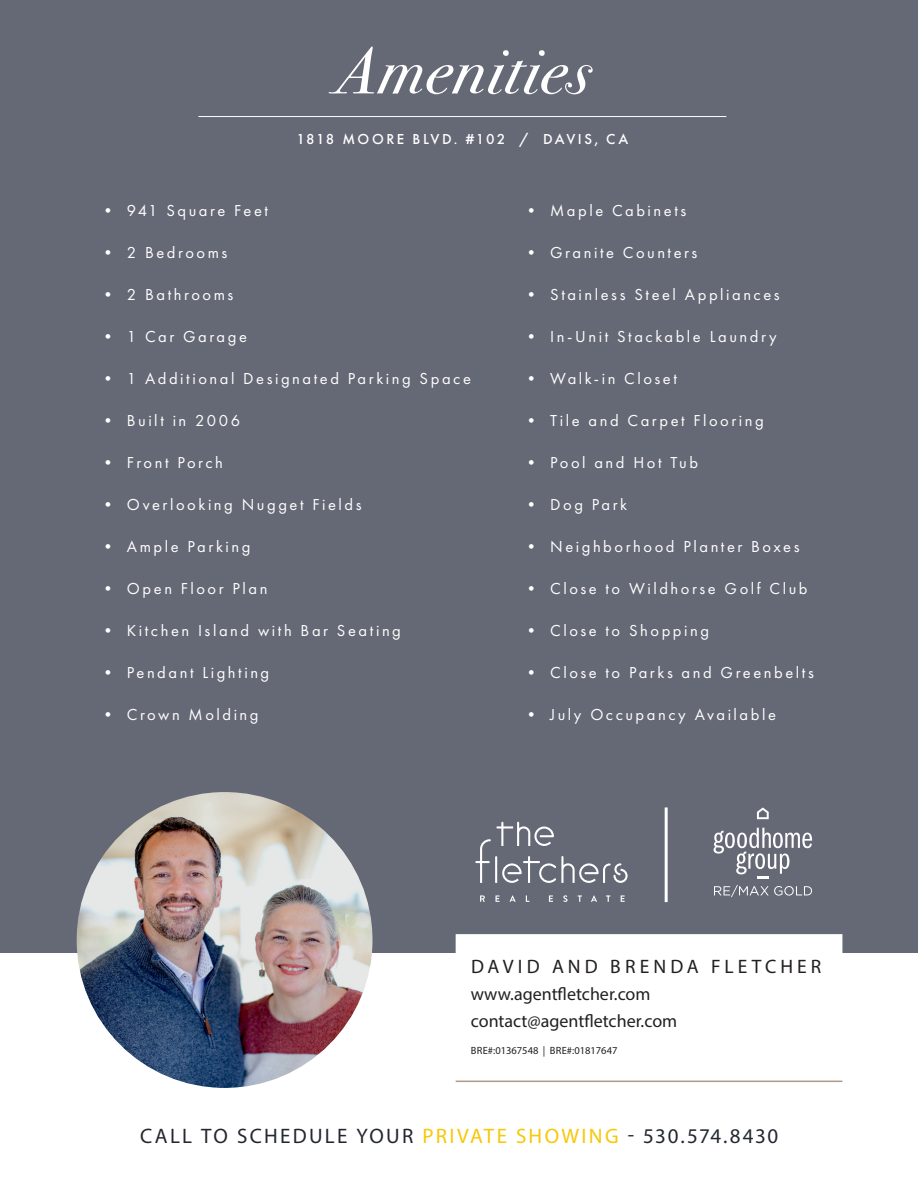
<style>
.page{position:relative;width:918px;height:1188px;background:#656875}
.page>*{position:absolute;margin:0;border:0;box-sizing:border-box;transform-origin:0 0}
.Headline_-_Thin__Ali{font:italic 66px "Bodoni Svty Two ITCTT";letter-spacing:.02em;color:#fff}
.Running_Header_-_Ver{font:21px "Myriad Pro";letter-spacing:.105em;color:#232730}
.Running_Header_-_Ver-2{font:19.5px "Myriad Pro";letter-spacing:.205em;color:#231f20}
.t1{font:18px "Myriad Pro";color:#231f20}
.t2{font:16.5px "Futura PT";letter-spacing:.155em;color:#fff}
.Headline_-_Thin__Ali-2{font:500 15px "Futura PT";letter-spacing:.15em;color:#fff}
.t3{font:10.5px "Myriad Pro";color:#231f20}
.s1{color:#f7c708}
</style>
<div class="page">
<div style="left:0;top:954px;width:918px;height:234px;background:#fff"></div>
<img style="left:77px;top:792px;width:295px;height:296px;border-radius:148px">
<svg style="left:475px;top:822px;width:153px;height:61px"></svg>
<svg style="left:480px;top:895px;width:5px;height:7px"></svg>
<svg style="left:495px;top:895px;width:5px;height:7px"></svg>
<svg style="left:510px;top:895px;width:6px;height:7px"></svg>
<svg style="left:549px;top:895px;width:4px;height:7px"></svg>
<svg style="left:563px;top:895px;width:5px;height:7px"></svg>
<svg style="left:578px;top:895px;width:4px;height:7px"></svg>
<svg style="left:591px;top:895px;width:6px;height:7px"></svg>
<svg style="left:606px;top:895px;width:4px;height:7px"></svg>
<svg style="left:621px;top:895px;width:4px;height:7px"></svg>
<hr style="left:665px;top:807px;width:3px;height:95px;background:#fff">
<svg style="left:757px;top:807px;width:12px;height:12px"></svg>
<svg style="left:714px;top:885px;width:98px;height:12px"></svg>
<svg style="left:714px;top:828px;width:98px;height:51px"></svg>
<div style="left:456px;top:934px;width:386px;height:30px;background:#fff"></div>
<hr style="left:456px;top:1081px;width:386px;height:1px;background:#b19987">
<hr style="left:198px;top:116px;width:528px;height:1px;background:#fff">
<p class="Headline_-_Thin__Ali" style="left:334px;top:13px;width:258px">Amenities</p>
<p class="Headline_-_Thin__Ali-2" style="left:296px;top:130px;width:333px">1818 MOORE BLVD. #102 / DAVIS, CA</p>
<p class="t2" style="left:100px;top:201px;width:170px">• 941 Square Feet</p>
<p class="t2" style="left:100px;top:243px;width:129px">• 2 Bedrooms</p>
<p class="t2" style="left:100px;top:285px;width:135px">• 2 Bathrooms</p>
<p class="t2" style="left:100px;top:327px;width:149px">• 1 Car Garage</p>
<p class="t2" style="left:100px;top:369px;width:373px">• 1 Additional Designated Parking Space</p>
<p class="t2" style="left:100px;top:411px;width:142px">• Built in 2006</p>
<p class="t2" style="left:100px;top:453px;width:125px">• Front Porch</p>
<p class="t2" style="left:100px;top:495px;width:263px">• Overlooking Nugget Fields</p>
<p class="t2" style="left:100px;top:537px;width:152px">• Ample Parking</p>
<p class="t2" style="left:100px;top:579px;width:169px">• Open Floor Plan</p>
<p class="t2" style="left:100px;top:621px;width:303px">• Kitchen Island with Bar Seating</p>
<p class="t2" style="left:100px;top:663px;width:171px">• Pendant Lighting</p>
<p class="t2" style="left:100px;top:705px;width:160px">• Crown Molding</p>
<p class="t2" style="left:523px;top:201px;width:165px">• Maple Cabinets</p>
<p class="t2" style="left:523px;top:243px;width:176px">• Granite Counters</p>
<p class="t2" style="left:523px;top:285px;width:258px">• Stainless Steel Appliances</p>
<p class="t2" style="left:523px;top:327px;width:255px">• In-Unit Stackable Laundry</p>
<p class="t2" style="left:523px;top:369px;width:155px">• Walk-in Closet</p>
<p class="t2" style="left:523px;top:411px;width:242px">• Tile and Carpet Flooring</p>
<p class="t2" style="left:523px;top:453px;width:176px">• Pool and Hot Tub</p>
<p class="t2" style="left:523px;top:495px;width:106px">• Dog Park</p>
<p class="t2" style="left:523px;top:537px;width:278px">• Neighborhood Planter Boxes</p>
<p class="t2" style="left:523px;top:579px;width:286px">• Close to Wildhorse Golf Club</p>
<p class="t2" style="left:523px;top:621px;width:187px">• Close to Shopping</p>
<p class="t2" style="left:523px;top:663px;width:292px">• Close to Parks and Greenbelts</p>
<p class="t2" style="left:523px;top:705px;width:254px">• July Occupancy Available</p>
<p class="Running_Header_-_Ver-2" style="left:471px;top:954px;width:352px">DAVID AND BRENDA FLETCHER</p>
<p class="t1" style="left:471px;top:983px;width:181px">www.agentfletcher.com</p>
<p class="t1" style="left:471px;top:1010px;width:208px">contact@agentfletcher.com</p>
<p class="t3" style="left:471px;top:1044px;width:148px">BRE#:01367548 | BRE#:01817647</p>
<p class="Running_Header_-_Ver" style="left:140px;top:1123px;width:640px">CALL TO SCHEDULE YOUR <span class="s1">PRIVATE SHOWING</span> - 530.574.8430</p>
</div>
